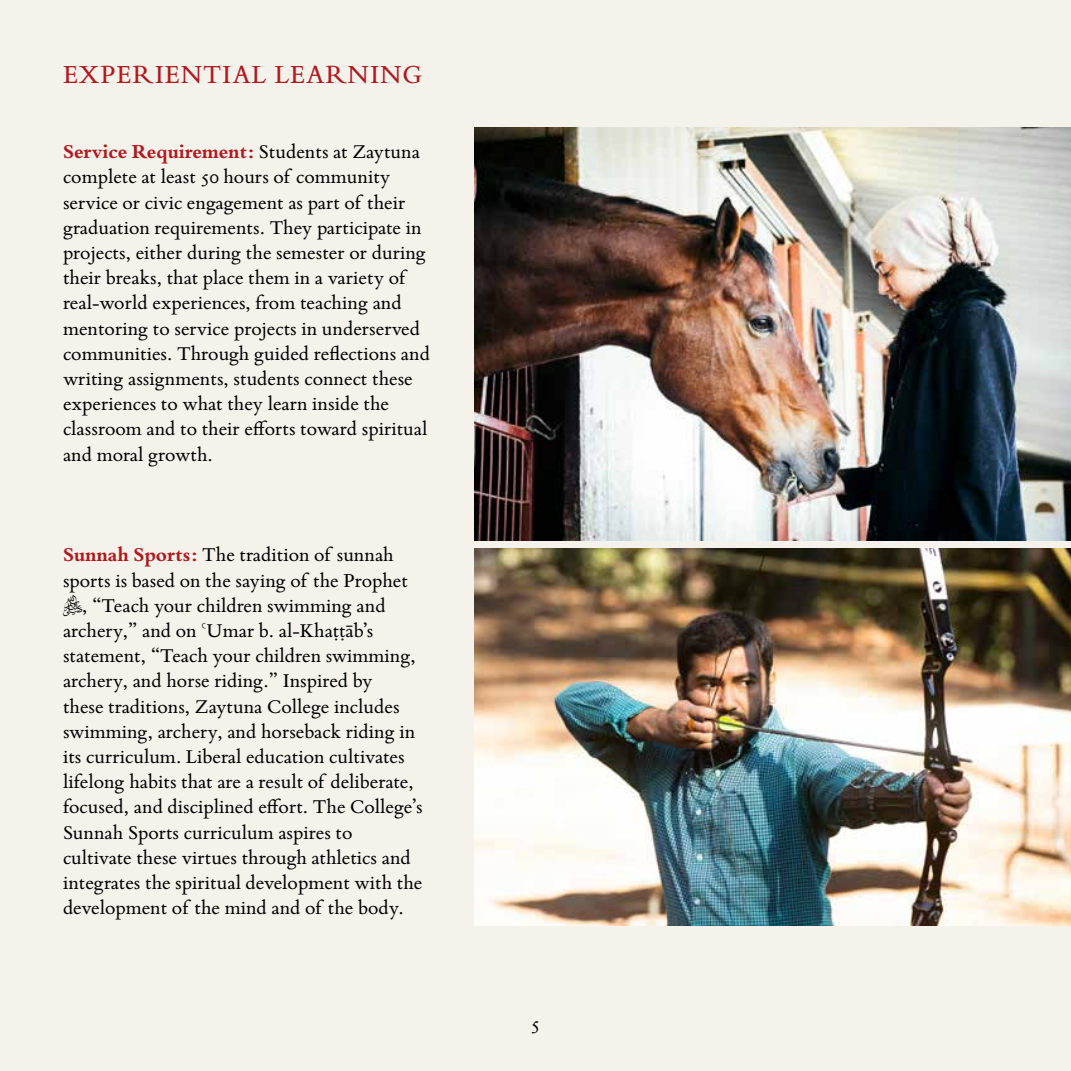
<style>
.page{position:relative;width:1071px;height:1071px;background:#f5f1eb}
.page>*{position:absolute;margin:0;border:0;box-sizing:border-box;transform-origin:0 0}
.t1{font:28px "Bembo Book MT Pro DI";letter-spacing:.03em;color:#ae1b1f}
.t2{font:21px/25.2px "Bembo Book MT Pro DI";color:#000}
.t3{font:700 21px "Bembo Book MT Pro Di";color:#ae1b1f}
.s1{font-family:"Bembo Book MT Pro DI";font-weight:400;color:#000}
.s2{font-family:"Bembo Book MT Pro Di";font-weight:700;color:#ae1b1f}
.s3{font-family:"Zakariya Set"}
</style>
<div class="page">
<img style="left:475px;top:127px;width:596px;height:413px">
<img style="left:475px;top:548px;width:596px;height:378px">
<h1 class="t1" style="left:63px;top:57px;width:361px">EXPERIENTIAL LEARNING</h1>
<p class="t3" style="left:63px;top:139px;width:359px">Service Requirement: <span class="s1">Students at Zaytuna</span></p>
<p class="t2" style="left:63px;top:164px;width:368px">complete at least 50 hours of community service or civic engagement as part of their graduation requirements. They participate in projects, either during the semester or during their breaks, that place them in a variety of real-world experiences, from teaching and mentoring to service projects in underserved communities. Through guided reflections and writing assignments, students connect these experiences to what they learn inside the classroom and to their efforts toward spiritual and moral growth.</p>
<p class="t2" style="left:63px;top:542px;width:361px"><span class="s2">Sunnah Sports:</span> The tradition of sunnah sports is based on the saying of the Prophet <span class="s3">s</span>, “Teach your children swimming and archery,” and on ¢Umar b. al-Khaţţāb’s statement, “Teach your children swimming, archery, and horse riding.” Inspired by<br>these traditions, Zaytuna College includes swimming, archery, and horseback riding in its curriculum. Liberal education cultivates lifelong habits that are a result of deliberate, focused, and disciplined effort. The College’s Sunnah Sports curriculum aspires to cultivate these virtues through athletics and integrates the spiritual development with the development of the mind and of the body.</p>
<p class="t2" style="left:531px;top:1011px;width:11px">5</p>
</div>
